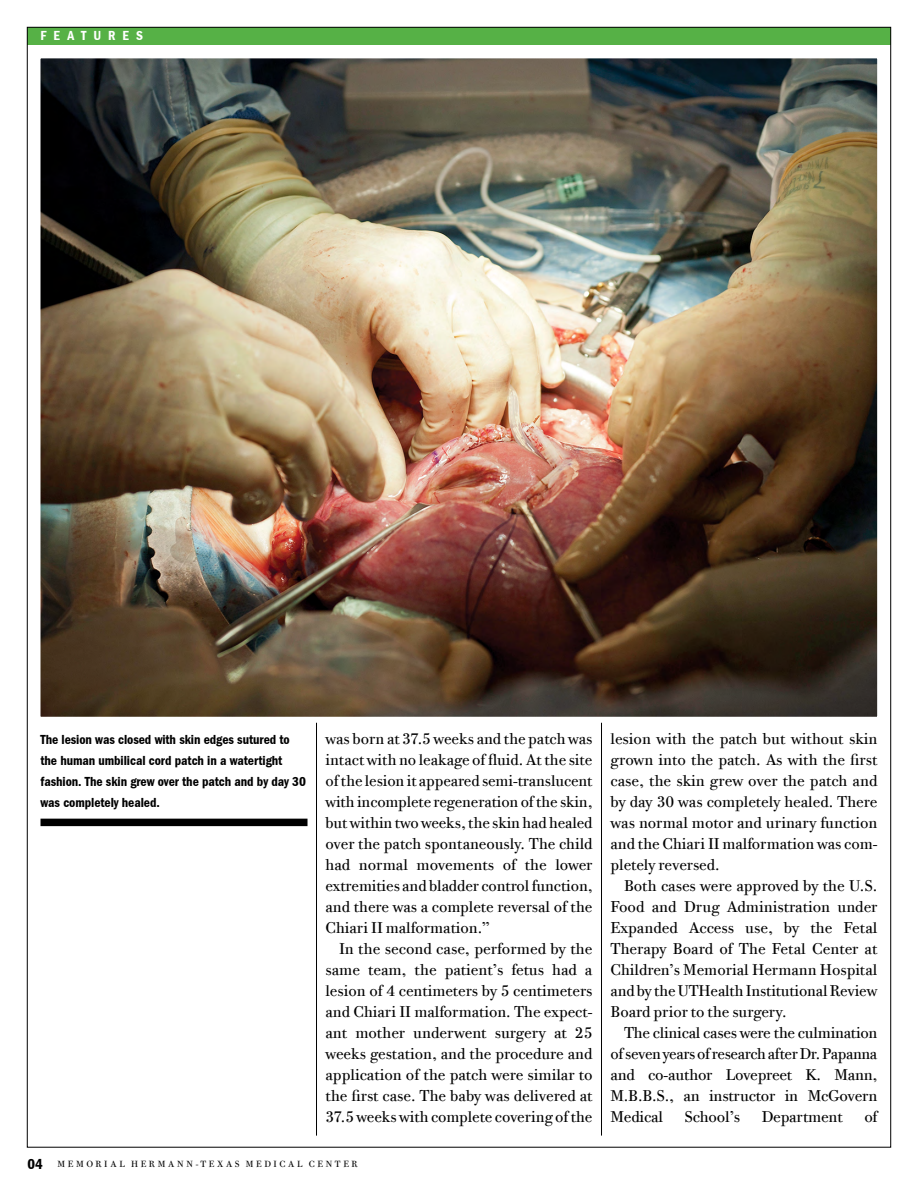
<style>
.page{position:relative;width:918px;height:1188px;background:#fff}
.page>*{position:absolute;margin:0;border:0;box-sizing:border-box;transform-origin:0 0}
.t1{font:15.75px/21px "Bodoni Twe ITC";letter-spacing:-.005em;color:#000;text-align:justify}
.t2{font:600 13.5px/21px "Franklin Got Cd ITCTT";letter-spacing:-.005em;color:#000}
.t3{font:600 13.5px "Franklin Got Cd ITCTT";letter-spacing:.515em;color:#fff}
.t4{font:9px "Bodoni Twe ITC";letter-spacing:.295em;color:#000}
.s1{font-family:"Franklin Got Cd ITCTT";font-weight:600;font-size:15px}
</style>
<div class="page">
<hr style="left:316px;top:58px;width:1px;height:1078px;background:#000">
<hr style="left:601px;top:58px;width:1px;height:1078px;background:#000">
<div style="left:41px;top:819px;width:267px;height:7px;background:#000"></div>
<img style="left:40px;top:58px;width:838px;height:665px">
<div style="left:27px;top:27px;width:864px;height:17px;background:#56b146"></div>
<p class="t3" style="left:41px;top:28px;width:9px">N</p>
<p class="t3" style="left:68px;top:28px;width:161px">URO-ONCOLOGY</p>
<p class="t3" style="left:41px;top:28px;width:104px">FEATURES</p>
<p class="t2" style="left:41px;top:729px;width:267px">The lesion was closed with skin edges sutured to the human umbilical cord patch in a watertight fashion. The skin grew over the patch and by day 30 was completely healed.</p>
<p class="t1" style="left:326px;top:728px;width:269px">was born at 37.5 weeks and the patch was intact with no leakage of fluid. At the site of the lesion it appeared semi-translucent with incomplete regeneration of the skin, but within two weeks, the skin had healed over the patch spontaneously. The child had normal movements of the lower extremities and bladder control function, and there was a complete reversal of the Chiari II malformation.”</p>
<p class="t1" style="left:326px;top:938px;width:269px;text-indent:14px">In the second case, performed by the same team, the patient’s fetus had a lesion of 4 centimeters by 5 centimeters and Chiari II malformation. The expect&shy;ant mother underwent surgery at 25 weeks gestation, and the procedure and application of the patch were similar to the first case. The baby was delivered at 37.5 weeks with complete covering of the</p>
<p class="t4" style="left:27px;top:1159px;width:332px"><span class="s1">04</span> MEMORIAL HERMANN-TEXAS MEDICAL CENTER</p>
<p class="t1" style="left:611px;top:728px;width:269px">lesion with the patch but without skin grown into the patch. As with the first case, the skin grew over the patch and by day 30 was completely healed. There was normal motor and urinary function and the Chiari II malformation was com&shy;pletely reversed.</p>
<p class="t1" style="left:611px;top:875px;width:269px;text-indent:14px">Both cases were approved by the U.S.<br>Food and Drug Administration under Expanded Access use, by the Fetal Therapy Board of The Fetal Center at Children’s Memorial Hermann Hospital and by the UTHealth Institutional Review Board prior to the surgery.</p>
<p class="t1" style="left:611px;top:1022px;width:269px;text-indent:13px">The clinical cases were the culmination of seven years of research after Dr. Papanna and co-author Lovepreet K. Mann, M.B.B.S., an instructor in McGovern Medical</p>
<p class="t1" style="left:685px;top:1106px;width:57px">School’s</p>
<p class="t1" style="left:762px;top:1106px;width:83px">Department</p>
<p class="t1" style="left:864px;top:1106px;width:15px">of</p>
</div>
